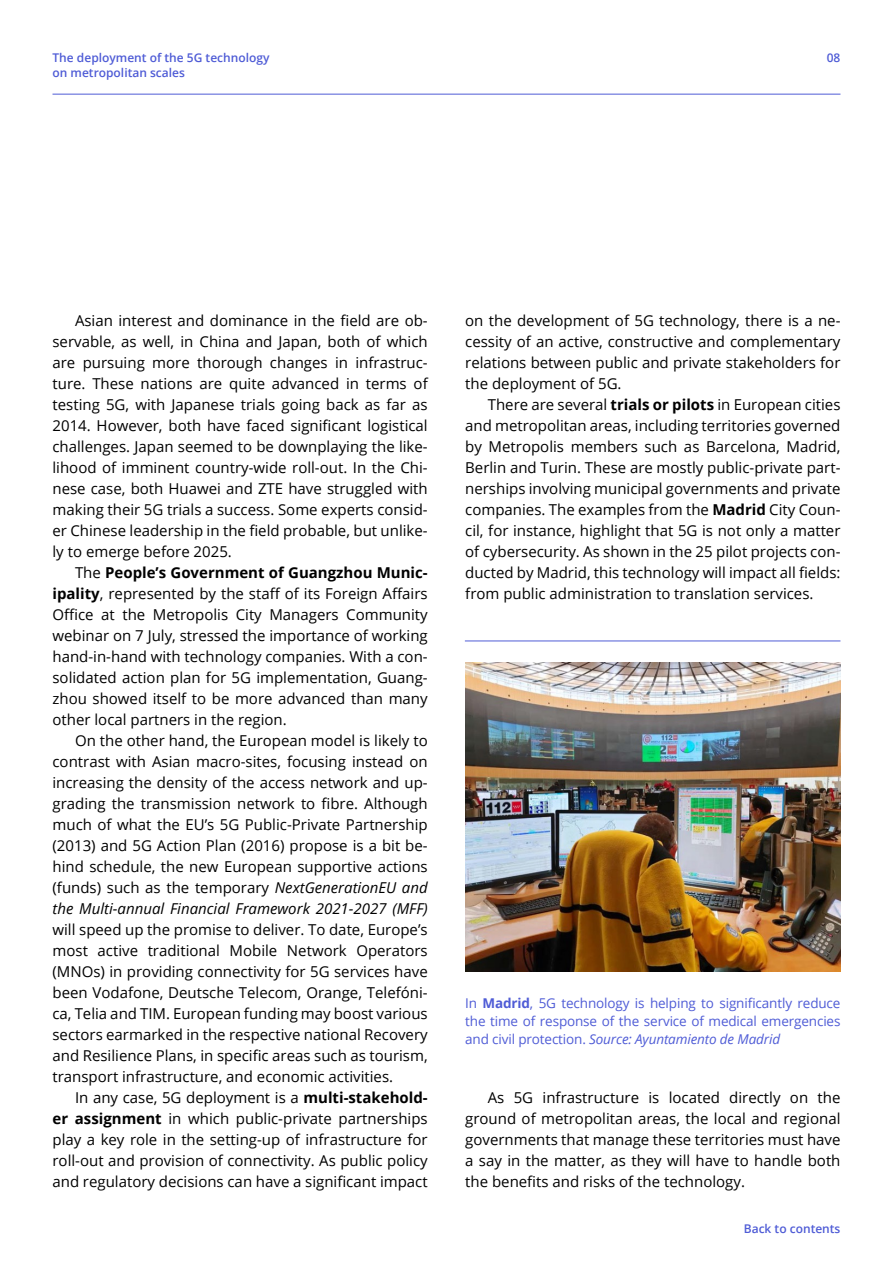
<style>
.page{position:relative;width:893px;height:1263px;background:#fff}
.page>*{position:absolute;margin:0;border:0;box-sizing:border-box;transform-origin:0 0}
.t1{font:15px/21px "Open Sans";color:#000;text-align:justify}
.t2{font:13.5px/18px "Open Sans";letter-spacing:-.01em;color:#4f5cd6;text-align:justify}
.t3{font:600 12px/15px "Open Sans";color:#4f5cd6}
.s1{font-weight:700}
.s2{font-style:italic}
</style>
<div class="page">
<hr style="left:52px;top:94px;width:788px;height:1px;background:#4f5cd6">
<img style="left:465px;top:663px;width:375px;height:308px">
<hr style="left:465px;top:641px;width:375px;height:1px;background:#4f5cd6">
<p class="t3" style="left:52px;top:50px;width:219px">The deployment of the 5G technology on metropolitan scales</p>
<p class="t3" style="left:827px;top:50px;width:15px">08</p>
<p class="t1" style="left:52px;top:309px;width:377px;text-indent:22px">Asian interest and dominance in the field are ob&shy;servable, as well, in China and Japan, both of which are pursuing more thorough changes in infrastruc&shy;ture. These nations are quite advanced in terms of testing 5G, with Japanese trials going back as far as 2014. However, both have faced significant logistical challenges. Japan seemed to be downplaying the like&shy;lihood of imminent country-wide roll-out. In the Chi&shy;nese case, both Huawei and ZTE have struggled with making their 5G trials a success. Some experts consid&shy;er Chinese leadership in the field probable, but unlike&shy;ly to emerge before 2025.</p>
<p class="t1" style="left:52px;top:561px;width:377px;text-indent:22px">The <span class="s1">People’s Government of Guangzhou Munic&shy;ipality</span>, represented by the staff of its Foreign Affairs Office at the Metropolis City Managers Community webinar on 7 July, stressed the importance of working hand-in-hand with technology companies. With a con&shy;solidated action plan for 5G implementation, Guang&shy;zhou showed itself to be more advanced than many other local partners in the region.</p>
<p class="t1" style="left:52px;top:729px;width:377px;text-indent:22px">On the other hand, the European model is likely to contrast with Asian macro-sites, focusing instead on increasing the density of the access network and up&shy;grading the transmission network to fibre. Although much of what the EU’s 5G Public-Private Partnership (2013) and 5G Action Plan (2016) propose is a bit be&shy;hind schedule, the new European supportive actions (funds) such as the temporary <span class="s2">NextGenerationEU and the Multi-annual Financial Framework 2021-2027 (MFF) </span>will speed up the promise to deliver. To date, Europe’s most active traditional Mobile Network Operators (MNOs) in providing connectivity for 5G services have been Vodafone, Deutsche Telecom, Orange, Telefóni&shy;ca, Telia and TIM. European funding may boost various sectors earmarked in the respective national Recovery and Resilience Plans, in specific areas such as tourism, transport infrastructure, and economic activities.</p>
<p class="t1" style="left:52px;top:1086px;width:377px;text-indent:22px">In any case, 5G deployment is a <span class="s1">multi-stakehold&shy;er assignment</span> in which public-private partnerships play a key role in the setting-up of infrastructure for roll-out and provision of connectivity. As public policy and regulatory decisions can have a significant impact</p>
<p class="t1" style="left:465px;top:309px;width:377px">on the development of 5G technology, there is a ne&shy;cessity of an active, constructive and complementary relations between public and private stakeholders for the deployment of 5G.</p>
<p class="t1" style="left:465px;top:393px;width:377px;text-indent:22px">There are several <span class="s1">trials or pilots</span> in European cities and metropolitan areas, including territories governed by Metropolis members such as Barcelona, Madrid, Berlin and Turin. These are mostly public-private part&shy;nerships involving municipal governments and private companies. The examples from the <span class="s1">Madrid</span> City Coun&shy;cil, for instance, highlight that 5G is not only a matter of cybersecurity. As shown in the 25 pilot projects con&shy;ducted by Madrid, this technology will impact all fields: from public administration to translation services.</p>
<p class="t2" style="left:465px;top:994px;width:377px">In <span class="s1">Madrid</span>, 5G technology is helping to significantly reduce the time of response of the service of medical emergencies and civil protection. <span class="s2">Source: Ayuntamiento de Madrid</span></p>
<p class="t1" style="left:465px;top:1086px;width:377px;text-indent:22px">As 5G infrastructure is located directly on the ground of metropolitan areas, the local and regional governments that manage these territories must have a say in the matter, as they will have to handle both the benefits and risks of the technology.</p>
<p class="t3" style="left:744px;top:1221px;width:98px">Back to contents</p>
</div>
